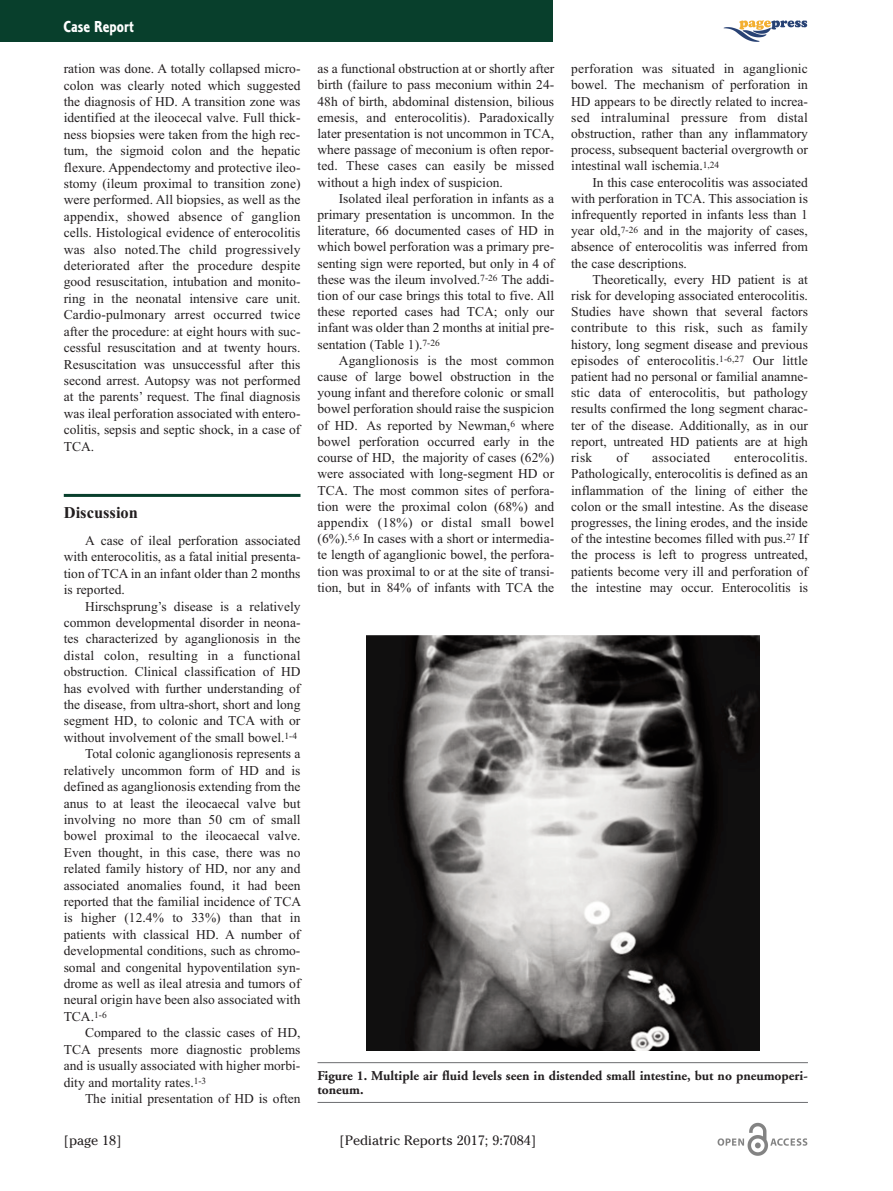
<style>
.page{position:relative;width:893px;height:1191px;background:#fff}
.page>*{position:absolute;margin:0;border:0;box-sizing:border-box;transform-origin:0 0}
.t1{font:700 16.5px "Times New Roman";color:#231f20}
.t2{font:16.5px "Corinthian Bold Condensed Plain";color:#fff}
.t3{font:13.5px/16.2px "Times New Roman";color:#231f20;text-align:justify}
.t4{font:700 13.5px/13.5px "Adobe Garamond";color:#231f20}
.t5{font:13.5px "Times New Roman";letter-spacing:.02em;color:#231f20}
.t6{font:13.5px "Cheltenham";color:#231f20}
</style>
<div class="page">
<hr style="left:64px;top:494px;width:236px;height:3px;background:#083f2c">
<div style="left:0;top:0;width:553px;height:42px;background:#083f2c"></div>
<img style="left:717px;top:1123px;width:91px;height:33px">
<img style="left:723px;top:20px;width:84px;height:22px">
<hr style="left:317px;top:1062px;width:491px;height:1px;background:#6c6d70">
<hr style="left:317px;top:1102px;width:491px;height:1px;background:#6c6d70">
<img style="left:366px;top:635px;width:393px;height:415px">
<p class="t2" style="left:63px;top:21px;width:72px">Case Report</p>
<p class="t3" style="left:64px;top:60px;width:238px">ration was done. A totally collapsed micro&shy;colon was clearly noted which suggested the diagnosis of HD. A transition zone was identified at the ileocecal valve. Full thick&shy;ness biopsies were taken from the high rec&shy;tum, the sigmoid colon and the hepatic flexure. Appendectomy and protective ileo&shy;stomy (ileum proximal to transition zone) were performed. All biopsies, as well as the appendix, showed absence of ganglion cells. Histological evidence of enterocolitis was also noted.The child progressively deteriorated after the procedure despite good resuscitation, intubation and monito&shy;ring in the neonatal intensive care unit.<br>Cardio-pulmonary arrest occurred twice after the procedure: at eight hours with suc&shy;cessful resuscitation and at twenty hours.<br>Resuscitation was unsuccessful after this second arrest. Autopsy was not performed at the parents’ request. The final diagnosis was ileal perforation associated with entero&shy;colitis, sepsis and septic shock, in a case of TCA.</p>
<p class="t1" style="left:64px;top:503px;width:76px">Discussion</p>
<p class="t3" style="left:64px;top:532px;width:238px;text-indent:21px">A case of ileal perforation associated with enterocolitis, as a fatal initial presenta&shy;tion of TCA in an infant older than 2 months is reported.</p>
<p class="t3" style="left:85px;top:598px;width:217px">Hirschsprung’s disease is a relatively</p>
<p class="t3" style="left:64px;top:614px;width:238px">common developmental disorder in neona-</p>
<p class="t3" style="left:64px;top:630px;width:238px">tes characterized by aganglionosis in the</p>
<p class="t5" style="left:64px;top:647px;width:238px">distal colon, resulting in a functional</p>
<p class="t3" style="left:64px;top:663px;width:238px">obstruction. Clinical classification of HD</p>
<p class="t3" style="left:64px;top:680px;width:238px">has evolved with further understanding of</p>
<p class="t3" style="left:64px;top:696px;width:238px">the disease, from ultra-short, short and long</p>
<p class="t3" style="left:64px;top:712px;width:238px">segment HD, to colonic and TCA with or</p>
<p class="t3" style="left:64px;top:729px;width:235px">without involvement of the small bowel.<sup>1-4</sup></p>
<p class="t3" style="left:85px;top:745px;width:217px">Total colonic aganglionosis represents a</p>
<p class="t3" style="left:64px;top:762px;width:238px">relatively uncommon form of HD and is</p>
<p class="t3" style="left:64px;top:778px;width:238px">defined as aganglionosis extending from the</p>
<p class="t3" style="left:64px;top:794px;width:238px">anus to at least the ileocaecal valve but</p>
<p class="t3" style="left:64px;top:811px;width:238px">involving no more than 50 cm of small</p>
<p class="t3" style="left:64px;top:827px;width:238px">bowel proximal to the ileocaecal valve.</p>
<p class="t3" style="left:64px;top:844px;width:238px">Even thought, in this case, there was no</p>
<p class="t3" style="left:64px;top:860px;width:238px">related family history of HD, nor any and</p>
<p class="t3" style="left:64px;top:876px;width:238px">associated anomalies found, it had been</p>
<p class="t3" style="left:64px;top:893px;width:239px">reported that the familial incidence of TCA</p>
<p class="t3" style="left:64px;top:909px;width:238px">is higher (12.4% to 33%) than that in</p>
<p class="t3" style="left:64px;top:926px;width:238px">patients with classical HD. A number of</p>
<p class="t3" style="left:64px;top:942px;width:238px">developmental conditions, such as chromo-</p>
<p class="t3" style="left:64px;top:958px;width:238px">somal and congenital hypoventilation syn-</p>
<p class="t3" style="left:64px;top:975px;width:238px">drome as well as ileal atresia and tumors of</p>
<p class="t3" style="left:64px;top:991px;width:238px">neural origin have been also associated with</p>
<p class="t3" style="left:64px;top:1008px;width:45px">TCA.<sup>1-6</sup></p>
<p class="t3" style="left:85px;top:1024px;width:217px">Compared to the classic cases of HD,</p>
<p class="t3" style="left:64px;top:1041px;width:238px">TCA presents more diagnostic problems</p>
<p class="t3" style="left:64px;top:1057px;width:238px">and is usually associated with higher morbi-</p>
<p class="t3" style="left:64px;top:1073px;width:144px">dity and mortality rates.<sup>1-3</sup></p>
<p class="t3" style="left:85px;top:1090px;width:217px">The initial presentation of HD is often</p>
<p class="t3" style="left:317px;top:60px;width:238px">as a functional obstruction at or shortly after birth (failure to pass meconium within 24- 48h of birth, abdominal distension, bilious emesis, and enterocolitis). Paradoxically later presentation is not uncommon in TCA, where passage of meconium is often repor&shy;ted. These cases can easily be missed without a high index of suspicion.</p>
<p class="t3" style="left:317px;top:190px;width:238px;text-indent:21px">Isolated ileal perforation in infants as a primary presentation is uncommon. In the literature, 66 documented cases of HD in which bowel perforation was a primary pre&shy;senting sign were reported, but only in 4 of these was the ileum involved.<sup>7-26</sup> The addi&shy;tion of our case brings this total to five. All these reported cases had TCA; only our infant was older than 2 months at initial pre&shy;sentation (Table 1).<sup>7-26</sup></p>
<p class="t3" style="left:317px;top:352px;width:238px;text-indent:21px">Aganglionosis is the most common cause of large bowel obstruction in the young infant and therefore colonic or small bowel perforation should raise the suspicion of HD. As reported by Newman,<sup>6</sup> where bowel perforation occurred early in the course of HD, the majority of cases (62%) were associated with long-segment HD or TCA. The most common sites of perfora&shy;tion were the proximal colon (68%) and appendix (18%) or distal small bowel (6%).<sup>5,6</sup> In cases with a short or intermedia&shy;te length of aganglionic bowel, the perfora&shy;tion was proximal to or at the site of transi&shy;tion, but in 84% of infants with TCA the</p>
<p class="t3" style="left:571px;top:60px;width:238px">perforation was situated in aganglionic bowel. The mechanism of perforation in HD appears to be directly related to increa&shy;sed intraluminal pressure from distal obstruction, rather than any inflammatory process, subsequent bacterial overgrowth or intestinal wall ischemia.<sup>1,24</sup></p>
<p class="t3" style="left:571px;top:174px;width:238px;text-indent:21px">In this case enterocolitis was associated with perforation in TCA. This association is infrequently reported in infants less than 1 year old,<sup>7-26</sup> and in the majority of cases, absence of enterocolitis was inferred from the case descriptions.</p>
<p class="t3" style="left:571px;top:271px;width:238px;text-indent:21px">Theoretically, every HD patient is at risk for developing associated enterocolitis.<br>Studies have shown that several factors contribute to this risk, such as family history, long segment disease and previous episodes of enterocolitis.<sup>1-6,27</sup> Our little patient had no personal or familial anamne&shy;stic data of enterocolitis, but pathology results confirmed the long segment charac&shy;ter of the disease. Additionally, as in our report, untreated HD patients are at high risk</p>
<p class="t3" style="left:571px;top:449px;width:238px;text-indent:163px">enterocolitis.<br>Pathologically, enterocolitis is defined as an inflammation of the lining of either the colon or the small intestine. As the disease progresses, the lining erodes, and the inside of the intestine becomes filled with pus.<sup>27</sup> If the process is left to progress untreated, patients become very ill and perforation of the intestine may occur. Enterocolitis is</p>
<p class="t3" style="left:616px;top:449px;width:13px">of</p>
<p class="t5" style="left:652px;top:449px;width:59px">associated</p>
<p class="t4" style="left:317px;top:1070px;width:492px">Figure 1. Multiple air fluid levels seen in distended small intestine, but no pneumoperi&shy;toneum.</p>
<p class="t6" style="left:64px;top:1132px;width:59px">[page 18]</p>
<p class="t6" style="left:340px;top:1132px;width:198px">[Pediatric Reports 2017; 9:7084]</p>
</div>
